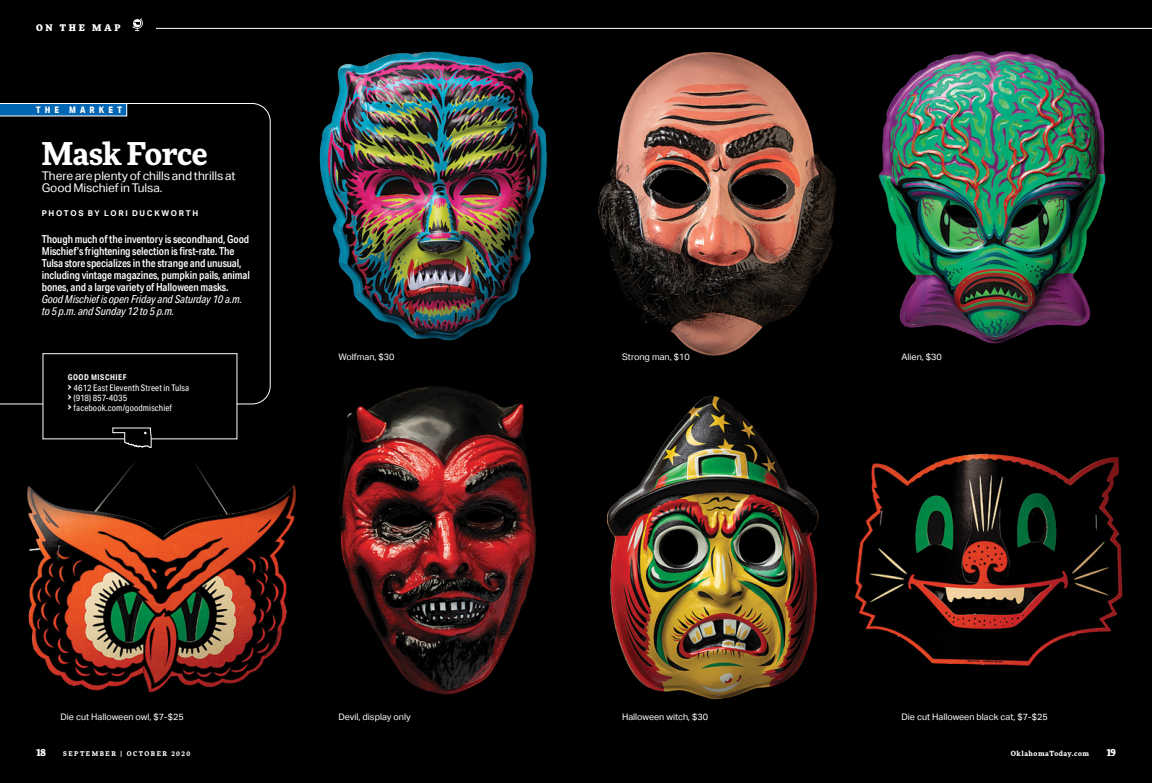
<style>
.page{position:relative;width:1152px;height:783px;background:#000}
.page>*{position:absolute;margin:0;border:0;box-sizing:border-box;transform-origin:0 0}
.t1{font:700 31px "More Pro";letter-spacing:-.01em;color:#fff}
.t2{font:12px/12px "Aktiv Grotesk";letter-spacing:-.005em;color:#fff}
.t3{font:500 11px/12px "Aktiv Grotesk Cd";letter-spacing:-.01em;color:#fff}
.t4{font:italic 11px/12px "Aktiv Grotesk Cd";letter-spacing:-.01em;color:#fff}
.t5{font:900 10px "More Pro";color:#fff}
.t6{font:9px "Aktiv Grotesk";color:#fff}
.t7{font:9px/10px "Aktiv Grotesk Cd";letter-spacing:.015em;color:#fff}
.t8{font:800 9px "Aktiv Grotesk Cd";letter-spacing:.46em;color:#fff}
.t9{font:900 9px "More Pro";letter-spacing:.31em;color:#fff}
.t10{font:700 8px "Aktiv Grotesk";letter-spacing:.21em;color:#fff}
.t11{font:700 8px "Aktiv Grotesk Cd";letter-spacing:.065em;color:#fff}
.t12{font:700 7px "More Pro";letter-spacing:.075em;color:#fff}
.t13{font:700 6.5px "More Pro";letter-spacing:.235em;color:#fff}
.s1{font-family:"More Pro";font-weight:700;font-size:12px}
</style>
<div class="page">
<img style="left:879px;top:51px;width:227px;height:293px">
<img style="left:606px;top:395px;width:213px;height:305px">
<img style="left:319px;top:51px;width:228px;height:290px">
<img style="left:339px;top:386px;width:197px;height:309px">
<img style="left:597px;top:52px;width:240px;height:304px">
<svg style="left:0;top:103px;width:271px;height:302px"></svg>
<hr style="left:156px;top:28px;width:996px;height:1px;background:#fff">
<svg style="left:0;top:103px;width:127px;height:13px;background:#1f78bc"></svg>
<svg style="left:132px;top:19px;width:11px;height:12px"></svg>
<img style="left:854px;top:453px;width:269px;height:213px">
<img style="left:27px;top:462px;width:269px;height:231px">
<svg style="left:42px;top:353px;width:196px;height:95px"></svg>
<p class="t9" style="left:36px;top:20px;width:86px">ON THE MAP</p>
<p class="t8" style="left:36px;top:104px;width:87px">THE MARKET</p>
<h1 class="t1" style="left:42px;top:130px;width:167px">Mask Force</h1>
<p class="t2" style="left:42px;top:170px;width:195px">There are plenty of chills and thrills at<br>Good Mischief in Tulsa.</p>
<p class="t10" style="left:42px;top:209px;width:158px">PHOTOS BY LORI DUCKWORTH</p>
<p class="t3" style="left:42px;top:233px;width:210px">Though much of the inventory is secondhand, Good Mischief’s frightening selection is first-rate. The Tulsa store specializes in the strange and unusual, including vintage magazines, pumpkin pails, animal bones, and a large variety of Halloween masks.</p>
<p class="t4" style="left:42px;top:293px;width:202px">Good Mischief is open Friday and Saturday 10 a.m. to 5 p.m. and Sunday 12 to 5 p.m.</p>
<p class="t11" style="left:68px;top:372px;width:60px">GOOD MISCHIEF</p>
<p class="t7" style="left:68px;top:383px;width:123px"><span class="s1">›</span> 4612 East Eleventh Street in Tulsa <span class="s1">›</span> (918) 857-4035<br><span class="s1">›</span> facebook.com/goodmischief</p>
<p class="t6" style="left:338px;top:352px;width:58px">Wolfman, $30</p>
<p class="t6" style="left:60px;top:712px;width:125px">Die cut Halloween owl, $7-$25</p>
<p class="t6" style="left:338px;top:712px;width:74px">Devil, display only</p>
<p class="t6" style="left:622px;top:352px;width:69px">Strong man, $10</p>
<p class="t6" style="left:622px;top:712px;width:88px">Halloween witch, $30</p>
<p class="t6" style="left:901px;top:352px;width:42px">Alien, $30</p>
<p class="t6" style="left:901px;top:712px;width:148px">Die cut Halloween black cat, $7-$25</p>
<p class="t5" style="left:36px;top:744px;width:11px">18</p>
<p class="t13" style="left:63px;top:749px;width:129px">SEPTEMBER | OCTOBER 2020</p>
<p class="t12" style="left:1011px;top:748px;width:80px">OklahomaToday.com</p>
<p class="t5" style="left:1106px;top:744px;width:11px">19</p>
</div>
